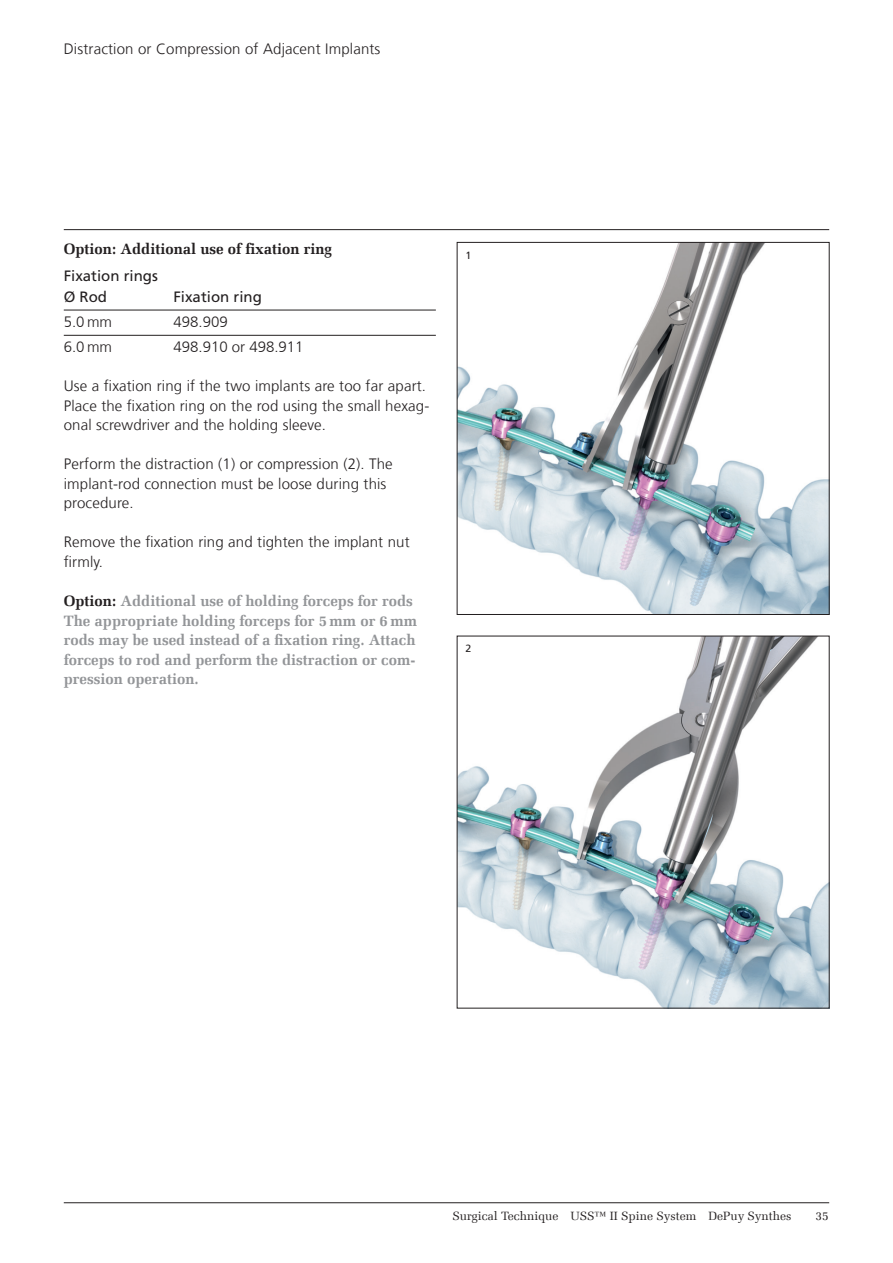
<style>
.page{position:relative;width:893px;height:1263px;background:#fff}
.page>*{position:absolute;margin:0;border:0;box-sizing:border-box;transform-origin:0 0}
._07_Body_Copy{font:300 15px/19.5px "Frutiger LT Com";letter-spacing:.01em;color:#231f20}
._11_Note{font:700 15px/19.5px "Melior Com";color:#939598}
._05_Subhead{font:700 15px "Melior Com";color:#231f20}
._14_Product_list{font:300 15px "Frutiger LT Com";color:#231f20}
._14_Product_list_sub{font:15px "Frutiger LT Std";color:#231f20}
.t1{font:12px "Melior Com";color:#231f20}
._18_Figures{font:10.5px "Frutiger LT Std";color:#231f20}
.s1{color:#231f20}
</style>
<div class="page">
<hr style="left:64px;top:229px;width:765px;height:1px;background:#231f20">
<hr style="left:64px;top:1202px;width:765px;height:1px;background:#231f20">
<hr style="left:64px;top:310px;width:372px;height:1px;background:#231f20">
<hr style="left:64px;top:335px;width:372px;height:1px;background:#231f20">
<img style="left:459px;top:244px;width:368px;height:369px">
<div style="left:457px;top:242px;width:372px;height:373px;border:1px solid #231f20"></div>
<img style="left:459px;top:638px;width:368px;height:368px">
<p class="_07_Body_Copy" style="left:64px;top:39px;width:318px">Distraction or Compression of Adjacent Implants</p>
<p class="_05_Subhead" style="left:64px;top:239px;width:270px">Option: Additional use of fixation ring</p>
<p class="_14_Product_list_sub" style="left:64px;top:267px;width:96px">Fixation rings</p>
<p class="_14_Product_list_sub" style="left:64px;top:288px;width:45px">Ø Rod</p>
<p class="_14_Product_list_sub" style="left:173px;top:288px;width:90px">Fixation ring</p>
<p class="_14_Product_list" style="left:64px;top:313px;width:50px">5.0 mm</p>
<p class="_14_Product_list" style="left:173px;top:313px;width:56px">498.909</p>
<p class="_14_Product_list" style="left:64px;top:339px;width:50px">6.0 mm</p>
<p class="_14_Product_list" style="left:173px;top:339px;width:132px">498.910 or 498.911</p>
<p class="_07_Body_Copy" style="left:64px;top:377px;width:367px">Use a fixation ring if the two implants are too far apart.<br>Place the fixation ring on the rod using the small hexag&shy;onal screwdriver and the holding sleeve.</p>
<p class="_07_Body_Copy" style="left:64px;top:455px;width:330px">Perform the distraction (1) or compression (2). The implant-rod connection must be loose during this procedure.</p>
<p class="_07_Body_Copy" style="left:64px;top:533px;width:347px">Remove the fixation ring and tighten the implant nut fi rmly.</p>
<p class="_11_Note" style="left:64px;top:591px;width:355px"><span class="s1">Option:</span> Additional use of holding forceps for rods The appropriate holding forceps for 5 mm or 6 mm rods may be used instead of a fixation ring. Attach forceps to rod and perform the distraction or com&shy;pression operation.</p>
<p class="_18_Figures" style="left:466px;top:249px;width:7px">1</p>
<p class="_18_Figures" style="left:466px;top:642px;width:7px">2</p>
<p class="t1" style="left:452px;top:1209px;width:340px">Surgical Technique USS™ II Spine System DePuy Synthes</p>
<p class="t1" style="left:815px;top:1209px;width:15px">35</p>
</div>
